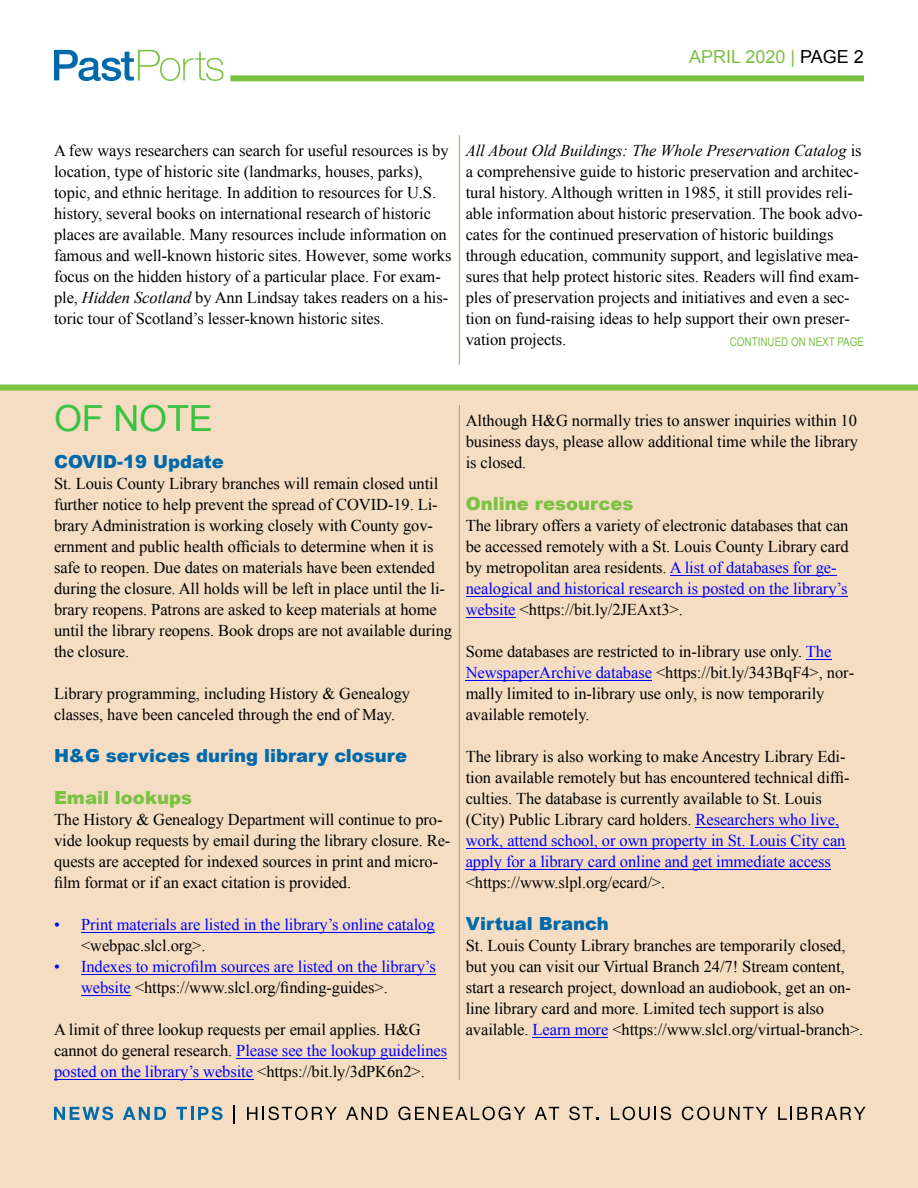
<style>
.page{position:relative;width:918px;height:1188px;background:#fff}
.page>*{position:absolute;margin:0;border:0;box-sizing:border-box;transform-origin:0 0}
.t1{font:36px "Arial";letter-spacing:-.005em;color:#39c142}
.t2{font:900 18px "Arial";color:#0069aa}
.t3{font:900 18px "Arial";color:#7bc142}
.t4{font:18px "Arial";color:#7bc142}
.t5{font:16.5px/21px "Times New Roman";letter-spacing:-.005em;color:#000}
.t6{font:16.5px/21px "Times New Roman";letter-spacing:-.005em;color:#00f}
.t7{font:12px "Arial Narrow";color:#7bc142}
.s1{color:#7abf43}
.s2{color:#000}
.s3{font-style:italic}
.s4{color:#00f}
</style>
<div class="page">
<div style="left:0;top:388px;width:918px;height:800px;background:#f4ddc3"></div>
<svg style="left:54px;top:50px;width:170px;height:31px"></svg>
<div style="left:230px;top:75px;width:634px;height:6px;background:#7bc142"></div>
<svg style="left:54px;top:1107px;width:59px;height:13px"></svg>
<svg style="left:123px;top:1107px;width:43px;height:13px"></svg>
<svg style="left:176px;top:1107px;width:47px;height:13px"></svg>
<svg style="left:234px;top:1106px;width:1px;height:18px"></svg>
<svg style="left:247px;top:1107px;width:90px;height:13px"></svg>
<svg style="left:346px;top:1107px;width:42px;height:13px"></svg>
<svg style="left:398px;top:1107px;width:127px;height:13px"></svg>
<svg style="left:535px;top:1107px;width:24px;height:13px"></svg>
<svg style="left:569px;top:1107px;width:30px;height:13px"></svg>
<svg style="left:611px;top:1107px;width:60px;height:13px"></svg>
<svg style="left:682px;top:1107px;width:85px;height:13px"></svg>
<svg style="left:778px;top:1107px;width:88px;height:13px"></svg>
<hr style="left:81px;top:932px;width:354px;height:1px;background:#00f">
<hr style="left:81px;top:974px;width:355px;height:1px;background:#00f">
<hr style="left:81px;top:995px;width:50px;height:1px;background:#00f">
<hr style="left:236px;top:1058px;width:211px;height:1px;background:#00f">
<hr style="left:54px;top:1079px;width:199px;height:1px;background:#00f">
<hr style="left:670px;top:575px;width:167px;height:1px;background:#00f">
<hr style="left:466px;top:596px;width:381px;height:1px;background:#00f">
<hr style="left:466px;top:617px;width:50px;height:1px;background:#00f">
<svg style="left:806px;top:659px;width:25px;height:1px"></svg>
<hr style="left:466px;top:680px;width:186px;height:1px;background:#00f">
<hr style="left:696px;top:827px;width:143px;height:1px;background:#00f">
<hr style="left:466px;top:848px;width:379px;height:1px;background:#00f">
<hr style="left:466px;top:869px;width:365px;height:1px;background:#00f">
<hr style="left:533px;top:1037px;width:75px;height:1px;background:#00f">
<svg style="left:0;top:384px;width:918px;height:7px;background:#8cc758"></svg>
<hr style="left:459px;top:135px;width:1px;height:230px;background:#7bc142">
<hr style="left:459px;top:405px;width:1px;height:675px;background:#7bc142">
<p class="t4" style="left:689px;top:50px;width:176px">APRIL 2020 <span class="s1">|</span> <span class="s2">PAGE 2</span></p>
<p class="t5" style="left:54px;top:142px;width:399px">A few ways researchers can search for useful resources is by location, type of historic site (landmarks, houses, parks), topic, and ethnic heritage. In addition to resources for U.S. history, several books on international research of historic places are available. Many resources include information on famous and well-known historic sites. However, some works focus on the hidden history of a particular place. For exam&shy;ple, <span class="s3">Hidden Scotland</span> by Ann Lindsay takes readers on a his&shy;toric tour of Scotland’s lesser-known historic sites.</p>
<p class="t5" style="left:466px;top:142px;width:399px"><span class="s3">All About Old Buildings: The Whole Preservation Catalog</span> is a comprehensive guide to historic preservation and architec&shy;tural history. Although written in 1985, it still provides reli&shy;able information about historic preservation. The book advo&shy;cates for the continued preservation of historic buildings through education, community support, and legislative mea&shy;sures that help protect historic sites. Readers will find exam&shy;ples of preservation projects and initiatives and even a sec&shy;tion on fund-raising ideas to help support their own preser&shy;vation projects.</p>
<p class="t7" style="left:730px;top:338px;width:136px">CONTINUED ON NEXT PAGE</p>
<h1 class="t1" style="left:54px;top:404px;width:160px">OF NOTE</h1>
<p class="t2" style="left:54px;top:455px;width:171px">COVID-19 Update</p>
<p class="t5" style="left:54px;top:475px;width:400px">St. Louis County Library branches will remain closed until further notice to help prevent the spread of COVID-19. Li&shy;brary Administration is working closely with County gov&shy;ernment and public health officials to determine when it is safe to reopen. Due dates on materials have been extended during the closure. All holds will be left in place until the li&shy;brary reopens. Patrons are asked to keep materials at home until the library reopens. Book drops are not available during the closure.</p>
<p class="t5" style="left:54px;top:685px;width:358px">Library programming, including History &amp; Genealogy classes, have been canceled through the end of May.</p>
<p class="t2" style="left:54px;top:749px;width:355px">H&amp;G services during library closure</p>
<p class="t3" style="left:54px;top:791px;width:140px">Email lookups</p>
<p class="t5" style="left:54px;top:811px;width:398px">The History &amp; Genealogy Department will continue to pro&shy;vide lookup requests by email during the library closure. Re&shy;quests are accepted for indexed sources in print and micro&shy;film format or if an exact citation is provided.</p>
<p class="t6" style="left:54px;top:916px;width:382px">• Print materials are listed in the library’s online catalog</p>
<p class="t5" style="left:81px;top:937px;width:126px">&lt;webpac.slcl.org&gt;.</p>
<p class="t6" style="left:81px;top:958px;width:356px;text-indent:-27px">• Indexes to microfilm sources are listed on the library’s website <span class="s2">&lt;https://www.slcl.org/finding-guides&gt;.</span></p>
<p class="t5" style="left:54px;top:1021px;width:395px">A limit of three lookup requests per email applies. H&amp;G cannot do general research. <span class="s4">Please see the lookup guidelines posted on the library’s website</span> &lt;https://bit.ly/3dPK6n2&gt;.</p>
<p class="t5" style="left:466px;top:412px;width:394px;text-align:justify">Although H&amp;G normally tries to answer inquiries within 10 business days, please allow additional time while the library is closed.</p>
<p class="t3" style="left:466px;top:497px;width:169px">Online resources</p>
<p class="t5" style="left:466px;top:517px;width:385px">The library offers a variety of electronic databases that can be accessed remotely with a St. Louis County Library card by metropolitan area residents. <span class="s4">A list of databases for ge&shy;nealogical and historical research is posted on the library’s website</span> &lt;https://bit.ly/2JEAxt3&gt;.</p>
<p class="t5" style="left:466px;top:643px;width:390px">Some databases are restricted to in-library use only. <span class="s4">The NewspaperArchive database</span> &lt;https://bit.ly/343BqF4&gt;, nor&shy;mally limited to in-library use only, is now temporarily available remotely.</p>
<p class="t5" style="left:466px;top:748px;width:385px">The library is also working to make Ancestry Library Edi&shy;tion available remotely but has encountered technical diffi&shy;culties. The database is currently available to St. Louis (City) Public Library card holders. <span class="s4">Researchers who live, work, attend school, or own property in St. Louis City can apply for a library card online and get immediate access</span></p>
<p class="t5" style="left:466px;top:874px;width:201px">&lt;https://www.slpl.org/ecard/&gt;.</p>
<p class="t2" style="left:466px;top:917px;width:145px">Virtual Branch</p>
<p class="t5" style="left:466px;top:937px;width:399px">St. Louis County Library branches are temporarily closed, but you can visit our Virtual Branch 24/7! Stream content, start a research project, download an audiobook, get an on&shy;line library card and more. Limited tech support is also available. <span class="s4">Learn more</span> &lt;https://www.slcl.org/virtual-branch&gt;.</p>
</div>
